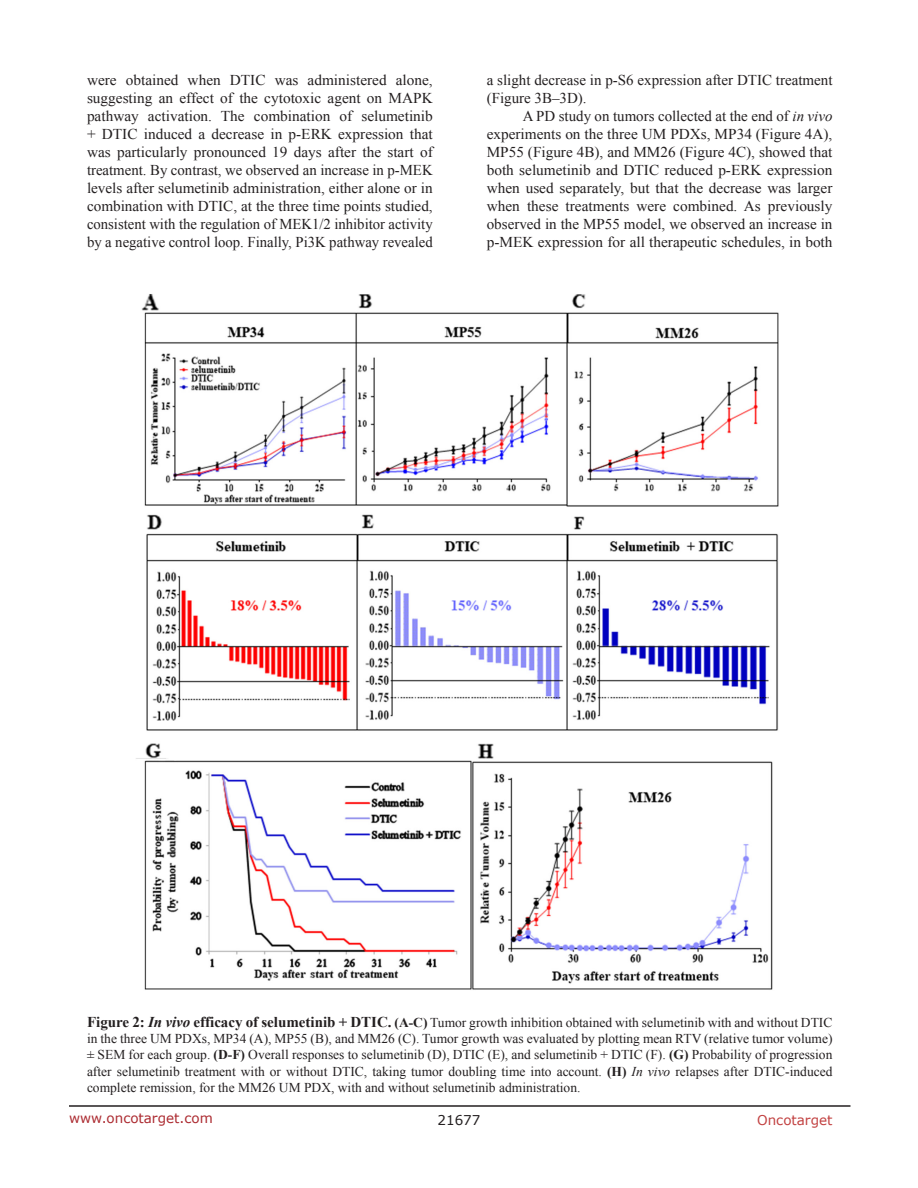
<style>
.page{position:relative;width:918px;height:1188px;background:#fff}
.page>*{position:absolute;margin:0;border:0;box-sizing:border-box;transform-origin:0 0}
.BodyText{font:15px/18px "Times New Roman";color:#231f20;text-align:justify}
.figuretext{font:13.5px/16.2px "Times New Roman";color:#231f20;text-align:justify}
.t1{font:13.5px "Verdana";color:#ac2b31}
.t2{font:13.5px "Verdana";color:#c24141}
.t3{font:13.5px "Verdana";color:#231f20}
.s1{font-style:italic}
.s2{font-weight:700;font-size:15px}
.s3{font-weight:700;font-style:italic;font-size:15px}
.s4{font-weight:700}
</style>
<div class="page">
<hr style="left:69px;top:1105px;width:781px;height:2px;background:#231f20">
<img style="left:136px;top:294px;width:643px;height:696px">
<p class="BodyText" style="left:87px;top:71px;width:347px">were obtained when DTIC was administered alone, suggesting an effect of the cytotoxic agent on MAPK pathway activation. The combination of selumetinib + DTIC induced a decrease in p-ERK expression that was particularly pronounced 19 days after the start of treatment. By contrast, we observed an increase in p-MEK levels after selumetinib administration, either alone or in combination with DTIC, at the three time points studied, consistent with the regulation of MEK1/2 inhibitor activity by a negative control loop. Finally, Pi3K pathway revealed</p>
<p class="BodyText" style="left:487px;top:71px;width:347px">a slight decrease in p-S6 expression after DTIC treatment (Figure 3B–3D).</p>
<p class="BodyText" style="left:487px;top:107px;width:347px;text-indent:36px">A PD study on tumors collected at the end of <span class="s1">in vivo </span>experiments on the three UM PDXs, MP34 (Figure 4A), MP55 (Figure 4B), and MM26 (Figure 4C), showed that both selumetinib and DTIC reduced p-ERK expression when used separately, but that the decrease was larger when these treatments were combined. As previously observed in the MP55 model, we observed an increase in p-MEK expression for all therapeutic schedules, in both</p>
<p class="figuretext" style="left:87px;top:1014px;width:747px"><span class="s2">Figure 2:</span> <span class="s3">In vivo</span> <span class="s2">efficacy of selumetinib + DTIC.</span> <span class="s4">(A-C)</span> Tumor growth inhibition obtained with selumetinib with and without DTIC in the three UM PDXs, MP34 (A), MP55 (B), and MM26 (C). Tumor growth was evaluated by plotting mean RTV (relative tumor volume) ± SEM for each group. <span class="s4">(D-F)</span> Overall responses to selumetinib (D), DTIC (E), and selumetinib + DTIC (F). <span class="s4">(G)</span> Probability of progression after selumetinib treatment with or without DTIC, taking tumor doubling time into account. <span class="s4">(H)</span> <span class="s1">In vivo</span> relapses after DTIC-induced complete remission, for the MM26 UM PDX, with and without selumetinib administration.</p>
<p class="t1" style="left:69px;top:1109px;width:145px">www.oncotarget.com</p>
<p class="t3" style="left:438px;top:1111px;width:44px">21677</p>
<p class="t2" style="left:757px;top:1111px;width:77px">Oncotarget</p>
</div>
